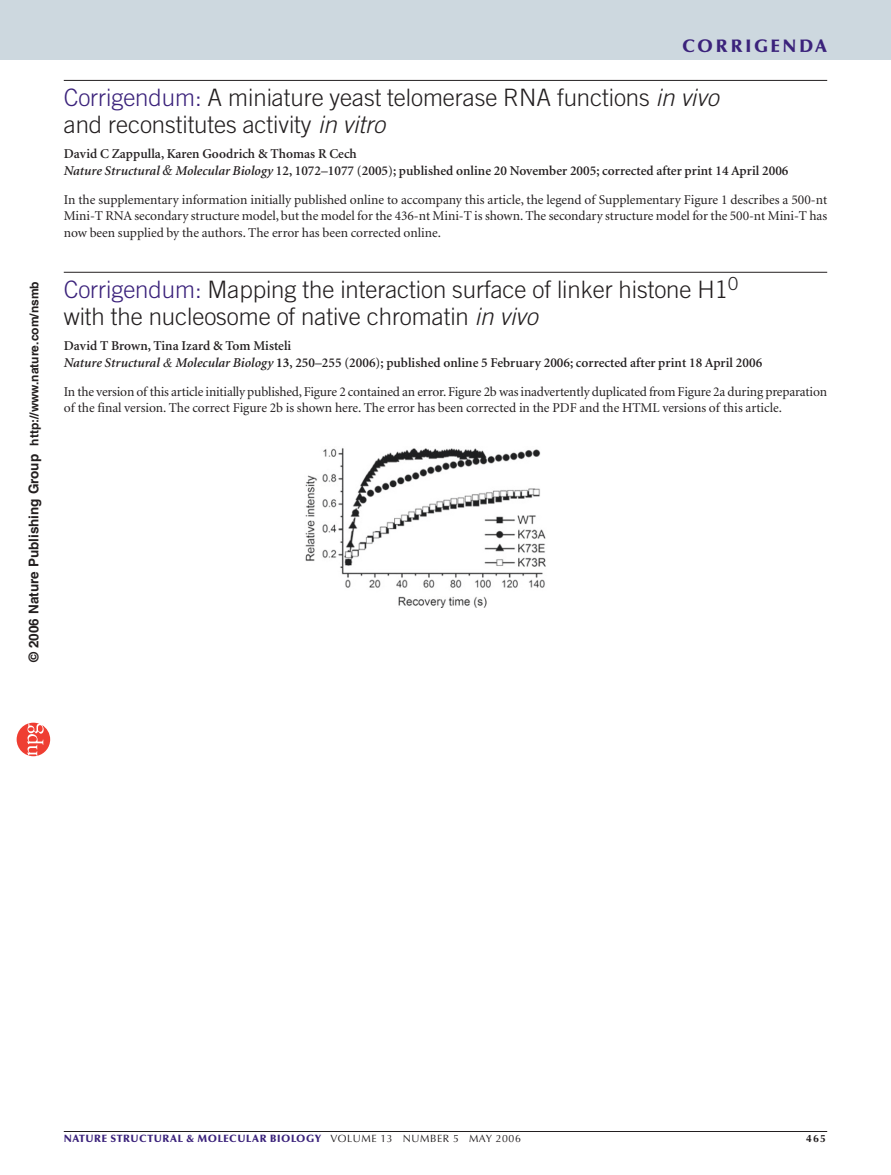
<style>
.page{position:relative;width:891px;height:1175px;background:#fff}
.page>*{position:absolute;margin:0;border:0;box-sizing:border-box;transform-origin:0 0}
.t1{font:300 24px/27px "Trade Gothic";letter-spacing:-.005em;color:#231f20}
.t2{font:900 18px "Optima";letter-spacing:.15em;color:#3b227b}
.t3{font:13.5px/16.5px "Minion";letter-spacing:-.01em;color:#231f20;text-align:justify}
.t4{font:600 13.5px/16.5px "Minion";color:#231f20}
.t5{font:12px "Helvetica Bold 2";color:#231f1f}
.t6{font:900 10.5px "Optima";letter-spacing:.05em;color:#3b227b}
.t7{font:700 10.5px "Optima";color:#231f20}
.s1{font-size:13.5px}
.s2{font-family:"Helvetica";font-weight:700;font-size:13.5px}
.s3{color:#3b227b}
.s4{font-style:italic}
.s5{font-family:"Century Old Style Std";font-weight:400;font-style:italic}
.s6{font-family:"Times";font-weight:400;font-style:italic}
.s7{font-weight:700}
.s8{font-weight:400;color:#231f20}
</style>
<div class="page">
<div style="left:0;top:0;width:891px;height:60px;background:#cdd8df"></div>
<hr style="left:64px;top:1131px;width:763px;height:1px;background:#231f20">
<hr style="left:64px;top:80px;width:763px;height:1px;background:#231f20">
<hr style="left:64px;top:272px;width:763px;height:1px;background:#231f20">
<img style="left:305px;top:448px;width:241px;height:159px">
<svg style="left:17px;top:722px;width:33px;height:34px"></svg>
<p class="t5" style="left:27px;top:662px;width:382px;rotate:-90deg"><span class="s1">© 200</span><span class="s2">6</span> <span class="s1">Nature Publishing Group</span> http://www.nature.com/nsmb</p>
<h2 class="t2" style="left:682px;top:39px;width:147px">CORRIGENDA</h2>
<h1 class="t1" style="left:64px;top:86px;width:657px"><span class="s3">Corrigendum:</span> A miniature yeast telomerase RNA functions <span class="s4">in vivo </span>and reconstitutes activity <span class="s4">in vitro</span></h1>
<p class="t4" style="left:64px;top:147px;width:726px">David C Zappulla, Karen Goodrich &amp; Thomas R Cech<br><span class="s4">Nature Structural</span> <span class="s5">&amp;</span> <span class="s4">Molecular Biology</span> 12, 1072–1077 (2005); published online 20 November 2005; corrected after print 14 April 2006</p>
<p class="t3" style="left:64px;top:192px;width:765px">In the supplementary information initially published online to accompany this article, the legend of Supplementary Figure 1 describes a 500-nt Mini-T RNA secondary structure model, but the model for the 436-nt Mini-T is shown. The secondary structure model for the 500-nt Mini-T has now been supplied by the authors. The error has been corrected online.</p>
<h1 class="t1" style="left:64px;top:278px;width:676px"><span class="s3">Corrigendum:</span> Mapping the interaction surface of linker histone H1<sup>0 </sup>with the nucleosome of native chromatin <span class="s4">in vivo</span></h1>
<p class="t4" style="left:64px;top:338px;width:700px">David T Brown, Tina Izard &amp; Tom Misteli<br><span class="s4">Nature Structural</span> <span class="s6">&amp;</span> <span class="s4">Molecular Biology</span> <span class="s7">13</span>, 250–255 (2006); published online 5 February 2006; corrected after print 18 April 2006</p>
<p class="t3" style="left:64px;top:384px;width:765px">In the version of this article initially published, Figure 2 contained an error. Figure 2b was inadvertently duplicated from Figure 2a during preparation of the final version. The correct Figure 2b is shown here. The error has been corrected in the PDF and the HTML versions of this article.</p>
<p class="t6" style="left:64px;top:1133px;width:459px">NATURE STRUCTURAL &amp; MOLECULAR BIOLOGY <span class="s8">VOLUME 13 NUMBER 5 MAY 2006</span></p>
<p class="t7" style="left:806px;top:1133px;width:21px">465</p>
</div>
